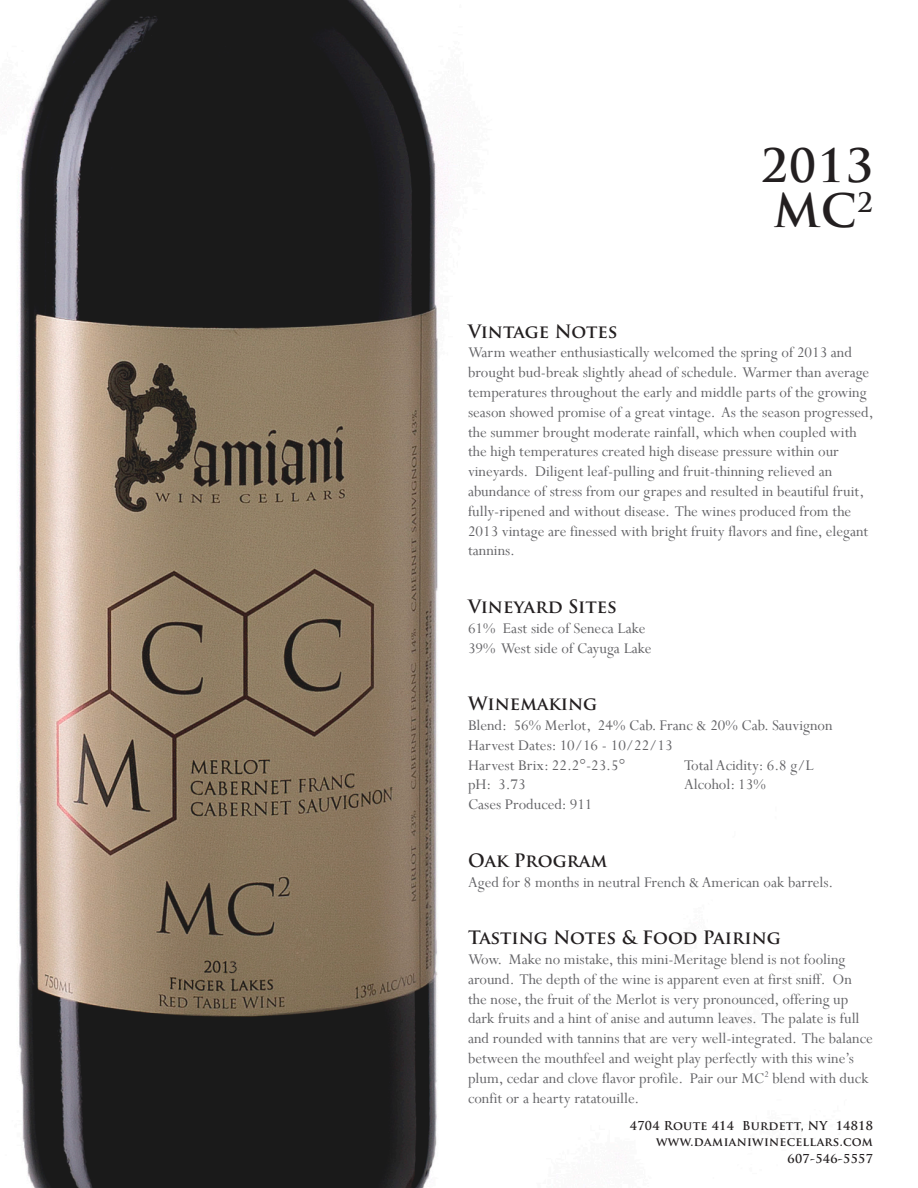
<style>
.page{position:relative;width:918px;height:1188px;background:#fff}
.page>*{position:absolute;margin:0;border:0;box-sizing:border-box;transform-origin:0 0}
.t1{font:700 45px "Trajan Pro";letter-spacing:.03em;color:#231f20}
.t2{font:700 18px "Trajan Pro";color:#231f20}
.t3{font:16.5px/19.8px "Perpetua";color:#636366}
.t4{font:700 12px/16.5px "Trajan Pro";letter-spacing:.025em;color:#231f20;text-align:right}
</style>
<div class="page">
<img style="left:18px;top:0;width:434px;height:1188px">
<p class="t1" style="left:761px;top:138px;width:114px">2013</p>
<p class="t1" style="left:774px;top:183px;width:101px">MC<sup>2</sup></p>
<p class="t2" style="left:468px;top:320px;width:151px">Vintage Notes</p>
<p class="t3" style="left:468px;top:342px;width:407px">Warm weather enthusiastically welcomed the spring of 2013 and brought bud-break slightly ahead of schedule. Warmer than average temperatures throughout the early and middle parts of the growing season showed promise of a great vintage. As the season progressed, the summer brought moderate rainfall, which when coupled with the high temperatures created high disease pressure within our vineyards. Diligent leaf-pulling and fruit-thinning relieved an abundance of stress from our grapes and resulted in beautiful fruit, fully-ripened and without disease. The wines produced from the 2013 vintage are finessed with bright fruity flavors and fine, elegant tannins.</p>
<p class="t2" style="left:468px;top:595px;width:150px">Vineyard Sites</p>
<p class="t3" style="left:468px;top:618px;width:179px">61% East side of Seneca Lake</p>
<p class="t3" style="left:468px;top:638px;width:185px">39% West side of Cayuga Lake</p>
<p class="t2" style="left:468px;top:692px;width:131px">Winemaking</p>
<p class="t3" style="left:468px;top:715px;width:366px">Blend: 56% Merlot, 24% Cab. Franc &amp; 20% Cab. Sauvignon</p>
<p class="t3" style="left:468px;top:735px;width:206px">Harvest Dates: 10/16 - 10/22/13</p>
<p class="t3" style="left:468px;top:755px;width:159px">Harvest Brix: 22.2°-23.5°</p>
<p class="t3" style="left:684px;top:755px;width:131px">Total Acidity: 6.8 g/L</p>
<p class="t3" style="left:468px;top:774px;width:59px">pH: 3.73</p>
<p class="t3" style="left:684px;top:774px;width:83px">Alcohol: 13%</p>
<p class="t3" style="left:468px;top:794px;width:126px">Cases Produced: 911</p>
<p class="t2" style="left:468px;top:849px;width:141px">Oak Program</p>
<p class="t3" style="left:468px;top:872px;width:367px">Aged for 8 months in neutral French &amp; American oak barrels.</p>
<p class="t2" style="left:468px;top:926px;width:314px">Tasting Notes &amp; Food Pairing</p>
<p class="t3" style="left:468px;top:949px;width:406px">Wow. Make no mistake, this mini-Meritage blend is not fooling around. The depth of the wine is apparent even at first sniff. On the nose, the fruit of the Merlot is very pronounced, offering up dark fruits and a hint of anise and autumn leaves. The palate is full and rounded with tannins that are very well-integrated. The balance between the mouthfeel and weight play perfectly with this wine’s plum, cedar and clove flavor profile. Pair our MC<sup>2</sup> blend with duck confit or a hearty ratatouille.</p>
<p class="t4" style="left:630px;top:1117px;width:245px">4704 Route 414 Burdett, NY 14818 www.damianiwinecellars.com<br>607-546-5557</p>
</div>
